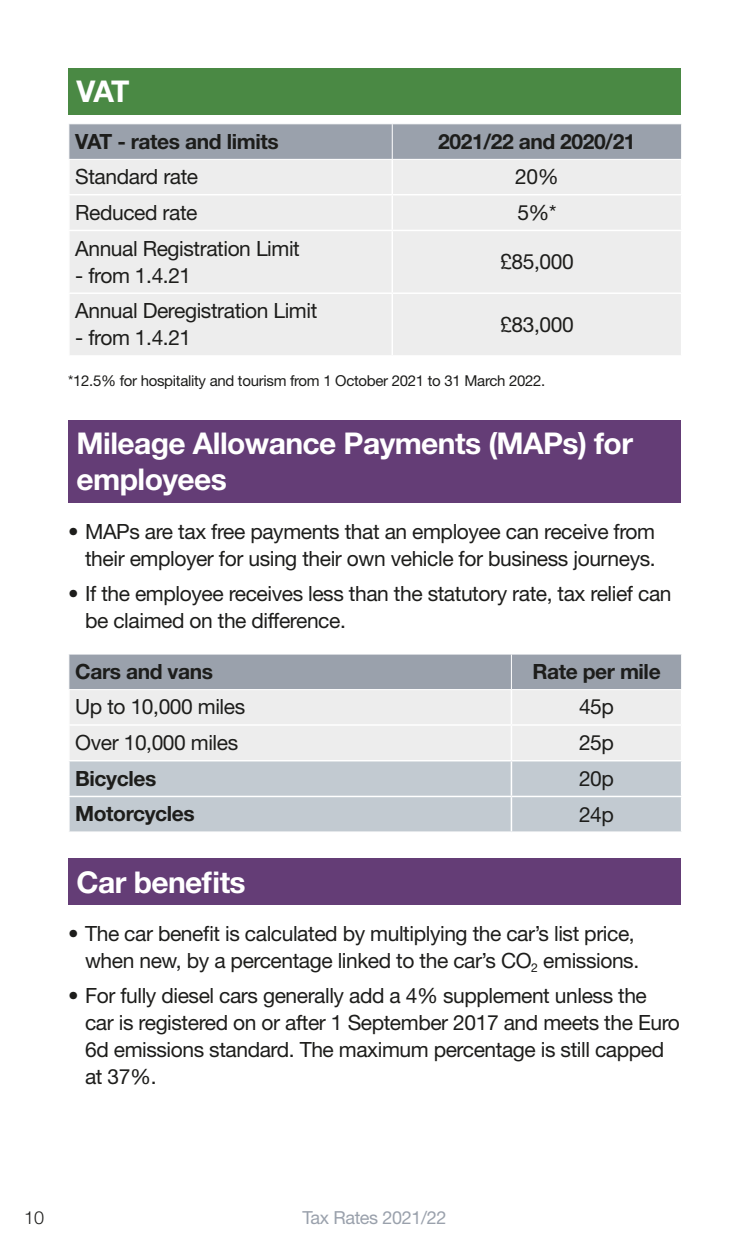
<style>
.page{position:relative;width:749px;height:1259px;background:#fff}
.page>*{position:absolute;margin:0;border:0;box-sizing:border-box;transform-origin:0 0}
.t1{font:700 30px/36px "Helvetica Neue";letter-spacing:-.02em;color:#fff}
.t2{font:21px/27px "Helvetica Neue";letter-spacing:-.02em;color:#1d1d1b;text-align:right}
.t3{font:700 21px "Helvetica Neue";letter-spacing:-.02em;color:#1d1d1b}
.t4{font:18px "Helvetica Neue";letter-spacing:-.02em;color:#9aa1ac}
.t5{font:300 18px "Helvetica Neue";color:#1d1d1b}
.t6{font:15px "Helvetica Neue";letter-spacing:-.02em;color:#1d1d1b}
</style>
<div class="page">
<div style="left:68px;top:68px;width:612px;height:47px;background:#4a8944"></div>
<div style="left:69px;top:124px;width:612px;height:35px;background:#9aa1ac"></div>
<div style="left:70px;top:160px;width:610px;height:195px;background:#ededed"></div>
<hr style="left:391px;top:124px;width:1px;height:35px;background:#fff">
<hr style="left:391px;top:160px;width:2px;height:34px;background:#fff">
<hr style="left:68px;top:194px;width:324px;height:1px;background:#fff">
<hr style="left:392px;top:194px;width:290px;height:1px;background:#fff">
<hr style="left:391px;top:195px;width:2px;height:35px;background:#fff">
<hr style="left:68px;top:230px;width:324px;height:1px;background:#fff">
<hr style="left:392px;top:230px;width:290px;height:1px;background:#fff">
<hr style="left:391px;top:231px;width:2px;height:61px;background:#fff">
<hr style="left:68px;top:292px;width:324px;height:2px;background:#fff">
<hr style="left:392px;top:292px;width:290px;height:2px;background:#fff">
<hr style="left:391px;top:294px;width:2px;height:61px;background:#fff">
<div style="left:68px;top:420px;width:612px;height:83px;background:#643d76"></div>
<div style="left:69px;top:654px;width:612px;height:35px;background:#9aa1ac"></div>
<div style="left:70px;top:690px;width:610px;height:70px;background:#ededed"></div>
<div style="left:70px;top:761px;width:610px;height:70px;background:#c2cad1"></div>
<hr style="left:510px;top:654px;width:1px;height:35px;background:#fff">
<hr style="left:510px;top:690px;width:2px;height:34px;background:#fff">
<hr style="left:68px;top:724px;width:443px;height:1px;background:#fff">
<hr style="left:511px;top:724px;width:171px;height:1px;background:#fff">
<hr style="left:510px;top:725px;width:2px;height:35px;background:#fff">
<hr style="left:510px;top:761px;width:2px;height:34px;background:#fff">
<hr style="left:68px;top:795px;width:443px;height:2px;background:#fff">
<hr style="left:511px;top:795px;width:171px;height:2px;background:#fff">
<hr style="left:510px;top:797px;width:2px;height:34px;background:#fff">
<div style="left:68px;top:858px;width:612px;height:47px;background:#643d76"></div>
<h1 class="t1" style="left:77px;top:73px;width:54px">VAT</h1>
<p class="t3" style="left:75px;top:128px;width:205px">VAT - rates and limits</p>
<p class="t3" style="left:438px;top:128px;width:199px">2021/22 and 2020/21</p>
<p class="t2" style="left:75px;top:163px;width:124px">Standard rate</p>
<p class="t2" style="left:515px;top:163px;width:45px">20%</p>
<p class="t2" style="left:75px;top:198px;width:124px">Reduced rate</p>
<p class="t2" style="left:517px;top:198px;width:41px">5%*</p>
<p class="t2" style="left:75px;top:234px;width:226px">Annual Registration Limit</p>
<p class="t2" style="left:75px;top:261px;width:117px">- from 1.4.21</p>
<p class="t2" style="left:500px;top:248px;width:75px">£85,000</p>
<p class="t2" style="left:75px;top:297px;width:243px">Annual Deregistration Limit</p>
<p class="t2" style="left:75px;top:324px;width:117px">- from 1.4.21</p>
<p class="t2" style="left:500px;top:310px;width:75px">£83,000</p>
<p class="t6" style="left:68px;top:372px;width:478px">*12.5% for hospitality and tourism from 1 October 2021 to 31 March 2022.</p>
<h1 class="t1" style="left:77px;top:425px;width:557px">Mileage Allowance Payments (MAPs) for employees</h1>
<p class="t2" style="left:68px;top:517px;width:589px">• MAPs are tax free payments that an employee can receive from their employer for using their own vehicle for business journeys.</p>
<p class="t2" style="left:85px;top:580px;width:587px;text-align:left;text-indent:-17px">• If the employee receives less than the statutory rate, tax relief can be claimed on the difference.</p>
<p class="t3" style="left:75px;top:658px;width:139px">Cars and vans</p>
<p class="t3" style="left:532px;top:658px;width:130px">Rate per mile</p>
<p class="t2" style="left:75px;top:693px;width:171px">Up to 10,000 miles</p>
<p class="t2" style="left:579px;top:693px;width:36px">45p</p>
<p class="t2" style="left:75px;top:729px;width:164px">Over 10,000 miles</p>
<p class="t2" style="left:579px;top:729px;width:36px">25p</p>
<p class="t3" style="left:75px;top:765px;width:83px">Bicycles</p>
<p class="t2" style="left:579px;top:764px;width:36px">20p</p>
<p class="t3" style="left:75px;top:801px;width:121px">Motorcycles</p>
<p class="t2" style="left:579px;top:800px;width:36px">24p</p>
<h1 class="t1" style="left:77px;top:863px;width:171px">Car benefits</h1>
<p class="t2" style="left:68px;top:919px;width:572px">• The car benefit is calculated by multiplying the car’s list price, when new, by a percentage linked to the car’s CO<sub>2</sub> emissions.</p>
<p class="t2" style="left:85px;top:982px;width:596px;text-align:left;text-indent:-17px">• For fully diesel cars generally add a 4% supplement unless the car is registered on or after 1 September 2017 and meets the Euro 6d emissions standard. The maximum percentage is still capped at 37%.</p>
<p class="t5" style="left:24px;top:1206px;width:22px">10</p>
<p class="t4" style="left:302px;top:1206px;width:145px">Tax Rates 2021/22</p>
</div>
